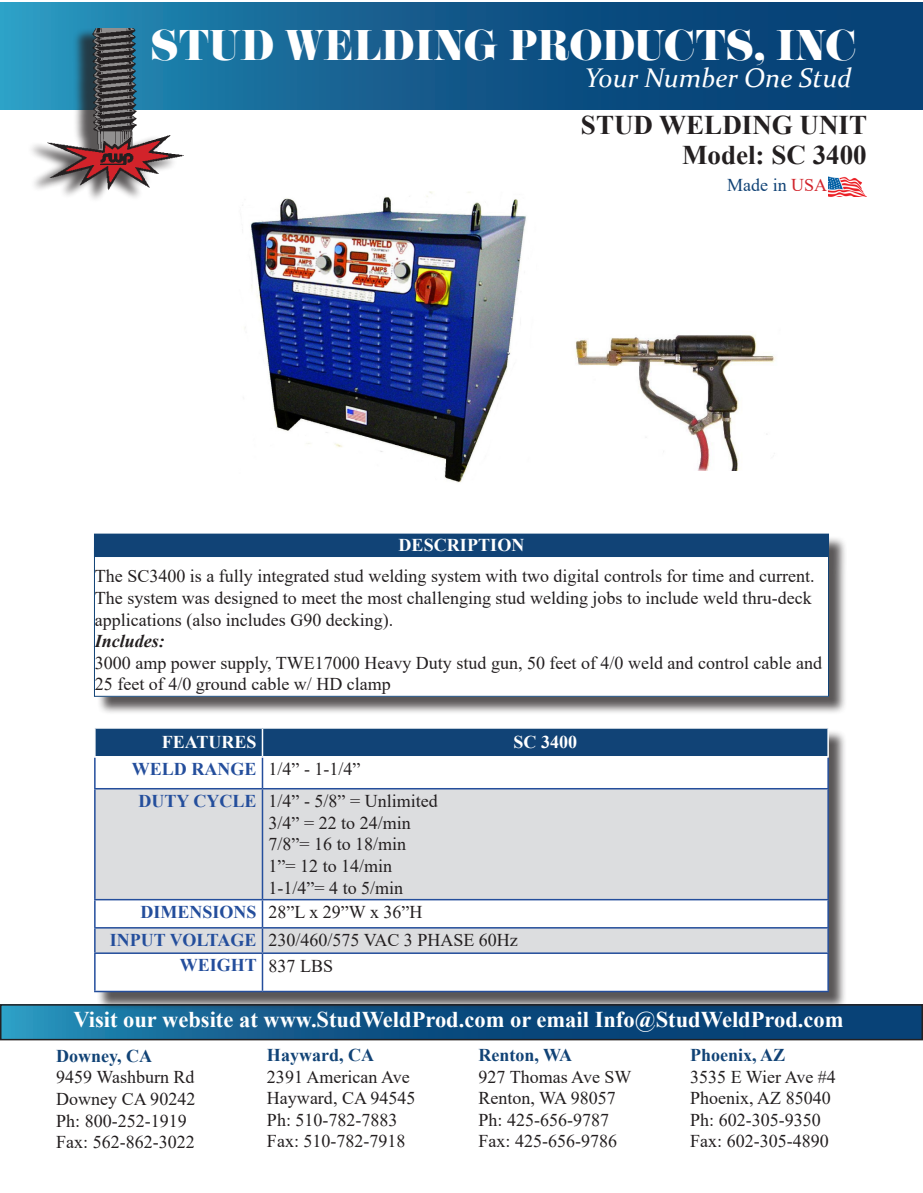
<style>
.page{position:relative;width:923px;height:1193px;background:#fff}
.page>*{position:absolute;margin:0;border:0;box-sizing:border-box;transform-origin:0 0}
.t1{font:37.5px "Eloquent JF Small Caps Pro";color:#fff}
.t2{font:700 27px "Times New Roman";color:#231f20}
.t3{font:italic 27px "Constantia";color:#fff}
.t4{font:700 22.5px "Times New Roman";color:#fff}
.t5{font:18px/21.6px "Times New Roman";color:#231f20}
.t6{font:700 18px "Times New Roman";color:#244e9c}
.t7{font:700 18px "Times New Roman";color:#114376}
.t8{font:700 18px "Times New Roman";color:#fff}
.t9{font:italic 700 18px "Times New Roman";color:#231f20}
.t10{font:18px "Times New Roman";color:#114376}
.s1{color:#d1232a}
</style>
<div class="page">
<svg style="left:0;top:2px;width:922px;height:108px;background:#11598a"></svg>
<svg style="left:3px;top:1007px;width:916px;height:30px;background:#105688"></svg>
<div style="left:97px;top:536px;width:750px;height:179px;background:#231f20;opacity:.75"></div>
<div style="left:94px;top:548px;width:734px;height:148px;background:#fff"></div>
<div style="left:94px;top:534px;width:734px;height:22px;background:#114376"></div>
<div style="left:94px;top:534px;width:734px;height:23px;border:1px solid #114376"></div>
<div style="left:96px;top:729px;width:751px;height:282px;background:#231f20;opacity:.75"></div>
<svg style="left:96px;top:757px;width:731px;height:233px"></svg>
<svg style="left:96px;top:789px;width:731px;height:163px;fill:#dcdddf"></svg>
<hr style="left:94px;top:757px;width:2px;height:31px;background:#244e9c">
<hr style="left:262px;top:757px;width:1px;height:31px;background:#244e9c">
<hr style="left:827px;top:757px;width:1px;height:31px;background:#244e9c">
<hr style="left:94px;top:788px;width:168px;height:1px;background:#244e9c">
<hr style="left:94px;top:789px;width:2px;height:110px;background:#244e9c">
<hr style="left:262px;top:788px;width:566px;height:1px;background:#244e9c">
<hr style="left:262px;top:789px;width:1px;height:110px;background:#244e9c">
<hr style="left:827px;top:789px;width:1px;height:110px;background:#244e9c">
<hr style="left:94px;top:899px;width:168px;height:1px;background:#244e9c">
<hr style="left:94px;top:900px;width:2px;height:27px;background:#244e9c">
<hr style="left:262px;top:899px;width:566px;height:1px;background:#244e9c">
<hr style="left:94px;top:927px;width:168px;height:1px;background:#244e9c">
<hr style="left:94px;top:928px;width:2px;height:24px;background:#244e9c">
<hr style="left:262px;top:927px;width:566px;height:1px;background:#244e9c">
<svg style="left:262px;top:900px;width:1px;height:52px"></svg>
<svg style="left:827px;top:900px;width:1px;height:52px"></svg>
<hr style="left:94px;top:952px;width:168px;height:2px;background:#244e9c">
<hr style="left:94px;top:954px;width:2px;height:36px;background:#244e9c">
<hr style="left:262px;top:952px;width:566px;height:2px;background:#244e9c">
<hr style="left:262px;top:954px;width:1px;height:36px;background:#244e9c">
<hr style="left:827px;top:954px;width:1px;height:36px;background:#244e9c">
<hr style="left:94px;top:990px;width:168px;height:2px;background:#244e9c">
<hr style="left:262px;top:990px;width:566px;height:2px;background:#244e9c">
<div style="left:95px;top:728px;width:733px;height:28px;background:#114376"></div>
<hr style="left:94px;top:756px;width:168px;height:1px;background:#fff">
<hr style="left:262px;top:756px;width:566px;height:1px;background:#fff">
<img style="left:242px;top:191px;width:284px;height:292px">
<img style="left:575px;top:335px;width:201px;height:135px">
<img style="left:828px;top:176px;width:38px;height:21px">
<div style="left:27px;top:27px;width:150px;height:177px;background:#231f20;opacity:.75"></div>
<img style="left:45px;top:28px;width:139px;height:163px">
<p class="t1" style="left:151px;top:19px;width:707px">STUD WELDING PRODUCTS, INC</p>
<p class="t3" style="left:585px;top:60px;width:268px">Your Number One Stud</p>
<p class="t2" style="left:581px;top:105px;width:288px">STUD WELDING UNIT</p>
<p class="t2" style="left:682px;top:135px;width:186px">Model: SC 3400</p>
<p class="t8" style="left:398px;top:532px;width:127px">DESCRIPTION</p>
<p class="t10" style="left:727px;top:173px;width:101px">Made in <span class="s1">USA</span></p>
<p class="t5" style="left:95px;top:565px;width:721px">The SC3400 is a fully integrated stud welding system with two digital controls for time and current.<br>The system was designed to meet the most challenging stud welding jobs to include weld thru-deck applications (also includes G90 decking).</p>
<p class="t9" style="left:95px;top:628px;width:72px">Includes:</p>
<p class="t5" style="left:95px;top:651px;width:728px">3000 amp power supply, TWE17000 Heavy Duty stud gun, 50 feet of 4/0 weld and control cable and<br>25 feet of 4/0 ground cable w/ HD clamp</p>
<p class="t8" style="left:162px;top:729px;width:96px">FEATURES</p>
<p class="t8" style="left:513px;top:729px;width:65px">SC 3400</p>
<p class="t6" style="left:132px;top:756px;width:126px">WELD RANGE</p>
<p class="t5" style="left:268px;top:758px;width:93px">1/4” - 1-1/4”</p>
<p class="t6" style="left:139px;top:788px;width:119px">DUTY CYCLE</p>
<p class="t5" style="left:268px;top:789px;width:171px">1/4” - 5/8” = Unlimited</p>
<p class="t5" style="left:268px;top:811px;width:144px">3/4” = 22 to 24/min</p>
<p class="t5" style="left:268px;top:833px;width:139px">7/8”= 16 to 18/min</p>
<p class="t5" style="left:268px;top:854px;width:125px">1”= 12 to 14/min</p>
<p class="t5" style="left:268px;top:876px;width:136px">1-1/4”= 4 to 5/min</p>
<p class="t6" style="left:140px;top:898px;width:118px">DIMENSIONS</p>
<p class="t5" style="left:268px;top:900px;width:155px">28”L x 29”W x 36”H</p>
<p class="t6" style="left:110px;top:927px;width:148px">INPUT VOLTAGE</p>
<p class="t5" style="left:268px;top:929px;width:251px">230/460/575 VAC 3 PHASE 60Hz</p>
<p class="t6" style="left:180px;top:952px;width:79px">WEIGHT</p>
<p class="t5" style="left:268px;top:954px;width:66px">837 LBS</p>
<p class="t4" style="left:73px;top:1003px;width:771px">Visit our website at www.StudWeldProd.com or email Info@StudWeldProd.com</p>
<p class="t7" style="left:56px;top:1042px;width:97px">Downey, CA</p>
<p class="t5" style="left:56px;top:1065px;width:140px">9459 Washburn Rd</p>
<p class="t5" style="left:56px;top:1087px;width:140px">Downey CA 90242</p>
<p class="t5" style="left:56px;top:1109px;width:132px">Ph: 800-252-1919</p>
<p class="t5" style="left:56px;top:1130px;width:140px">Fax: 562-862-3022</p>
<p class="t7" style="left:267px;top:1042px;width:108px">Hayward, CA</p>
<p class="t5" style="left:267px;top:1065px;width:144px">2391 American Ave</p>
<p class="t5" style="left:267px;top:1086px;width:150px">Hayward, CA 94545</p>
<p class="t5" style="left:267px;top:1108px;width:132px">Ph: 510-782-7883</p>
<p class="t5" style="left:267px;top:1130px;width:140px">Fax: 510-782-7918</p>
<p class="t7" style="left:478px;top:1042px;width:95px">Renton, WA</p>
<p class="t5" style="left:478px;top:1065px;width:154px">927 Thomas Ave SW</p>
<p class="t5" style="left:478px;top:1086px;width:139px">Renton, WA 98057</p>
<p class="t5" style="left:478px;top:1108px;width:132px">Ph: 425-656-9787</p>
<p class="t5" style="left:478px;top:1130px;width:140px">Fax: 425-656-9786</p>
<p class="t7" style="left:690px;top:1042px;width:97px">Phoenix, AZ</p>
<p class="t5" style="left:690px;top:1065px;width:147px">3535 E Wier Ave #4</p>
<p class="t5" style="left:690px;top:1086px;width:142px">Phoenix, AZ 85040</p>
<p class="t5" style="left:690px;top:1108px;width:132px">Ph: 602-305-9350</p>
<p class="t5" style="left:690px;top:1130px;width:140px">Fax: 602-305-4890</p>
</div>
